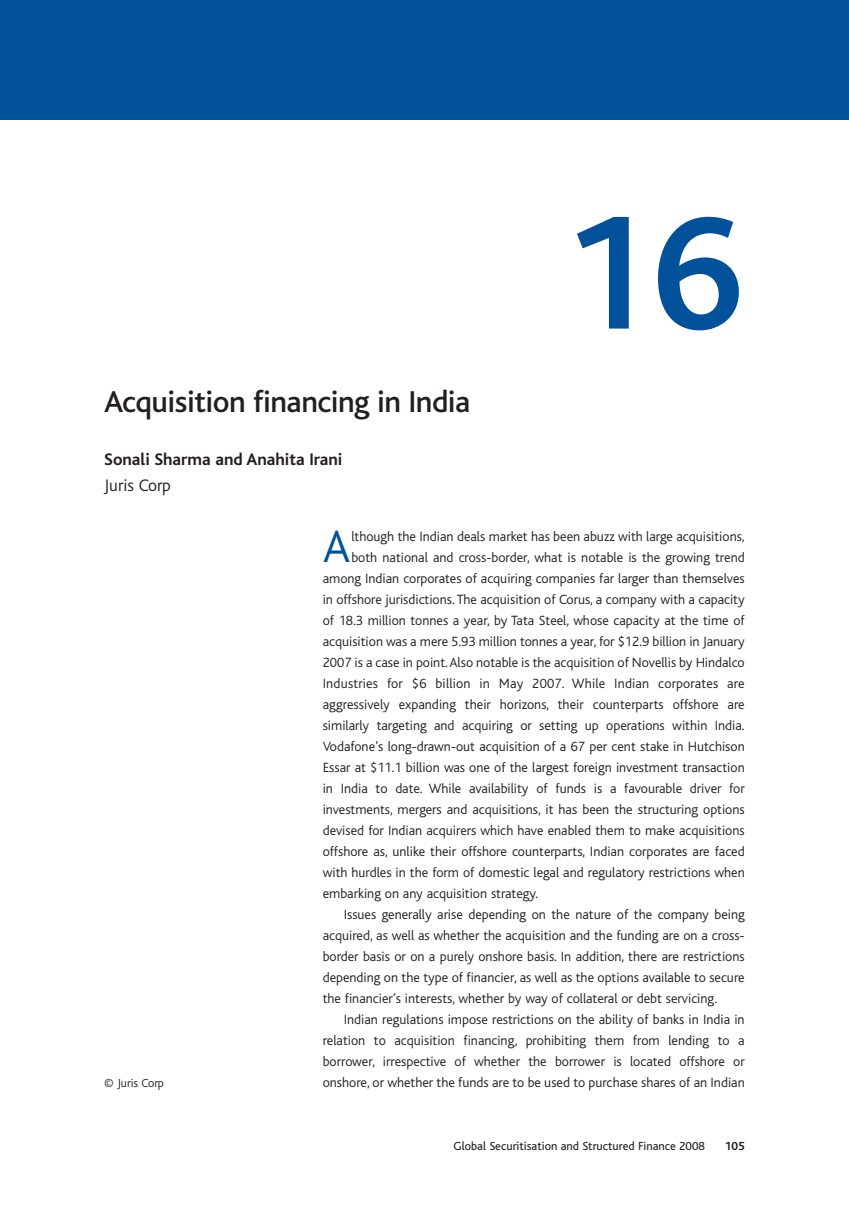
<style>
.page{position:relative;width:849px;height:1221px;background:#fff}
.page>*{position:absolute;margin:0;border:0;box-sizing:border-box;transform-origin:0 0}
.t1{font:700 168px "Bliss";color:#01529a}
.t2{font:300 47.6px "Bliss";color:#01529a}
.t3{font:500 31.5px "Bliss";letter-spacing:-.015em;color:#231f20}
.t4{font:700 17.5px "Bliss";color:#231f20}
.t5{font:300 17.5px "Bliss";letter-spacing:-.01em;color:#231f20}
.t6{font:300 14px "Bliss";color:#231f20}
.t7{font:12.25px "Bliss";color:#231f20}
.t8{font:300 12.25px "Bliss";letter-spacing:-.01em;color:#231f20}
.t9{font:700 12.25px "Bliss";color:#231f20}
</style>
<div class="page">
<div style="left:0;top:1px;width:848px;height:118px;background:#01529a"></div>
<h1 class="t1" style="left:561px;top:212px;width:184px">16</h1>
<h3 class="t3" style="left:104px;top:390px;width:367px">Acquisition financing in India</h3>
<p class="t4" style="left:104px;top:452px;width:239px">Sonali Sharma and Anahita Irani</p>
<p class="t5" style="left:104px;top:477px;width:68px">Juris Corp</p>
<h2 class="t2" style="left:322px;top:525px;width:29px">A</h2>
<p class="t6" style="left:351px;top:530px;width:395px">lthough the Indian deals market has been abuzz with large acquisitions,</p>
<p class="t6" style="left:351px;top:551px;width:395px">both national and cross-border, what is notable is the growing trend</p>
<p class="t6" style="left:322px;top:572px;width:423px">among Indian corporates of acquiring companies far larger than themselves</p>
<p class="t6" style="left:322px;top:593px;width:423px">in offshore jurisdictions. The acquisition of Corus, a company with a capacity</p>
<p class="t6" style="left:322px;top:614px;width:423px">of 18.3 million tonnes a year, by Tata Steel, whose capacity at the time of</p>
<p class="t6" style="left:322px;top:635px;width:423px">acquisition was a mere 5.93 million tonnes a year, for $12.9 billion in January</p>
<p class="t6" style="left:322px;top:656px;width:423px">2007 is a case in point.Also notable is the acquisition of Novellis by Hindalco</p>
<p class="t6" style="left:322px;top:677px;width:423px">Industries for $6 billion in May 2007. While Indian corporates are</p>
<p class="t6" style="left:322px;top:698px;width:423px">aggressively expanding their horizons, their counterparts offshore are</p>
<p class="t6" style="left:322px;top:719px;width:423px">similarly targeting and acquiring or setting up operations within India.</p>
<p class="t6" style="left:322px;top:740px;width:423px">Vodafone’s long-drawn-out acquisition of a 67 per cent stake in Hutchison</p>
<p class="t6" style="left:322px;top:761px;width:423px">Essar at $11.1 billion was one of the largest foreign investment transaction</p>
<p class="t6" style="left:322px;top:782px;width:423px">in India to date. While availability of funds is a favourable driver for</p>
<p class="t6" style="left:322px;top:803px;width:423px">investments, mergers and acquisitions, it has been the structuring options</p>
<p class="t6" style="left:322px;top:824px;width:423px">devised for Indian acquirers which have enabled them to make acquisitions</p>
<p class="t6" style="left:322px;top:845px;width:423px">offshore as, unlike their offshore counterparts, Indian corporates are faced</p>
<p class="t6" style="left:322px;top:866px;width:423px">with hurdles in the form of domestic legal and regulatory restrictions when</p>
<p class="t6" style="left:322px;top:887px;width:217px">embarking on any acquisition strategy.</p>
<p class="t6" style="left:343px;top:908px;width:402px">Issues generally arise depending on the nature of the company being</p>
<p class="t6" style="left:322px;top:929px;width:423px">acquired, as well as whether the acquisition and the funding are on a cross-</p>
<p class="t6" style="left:322px;top:950px;width:423px">border basis or on a purely onshore basis. In addition, there are restrictions</p>
<p class="t6" style="left:322px;top:971px;width:423px">depending on the type of financier, as well as the options available to secure</p>
<p class="t6" style="left:322px;top:992px;width:396px">the financier’s interests, whether by way of collateral or debt servicing.</p>
<p class="t6" style="left:343px;top:1013px;width:402px">Indian regulations impose restrictions on the ability of banks in India in</p>
<p class="t6" style="left:322px;top:1034px;width:423px">relation to acquisition financing, prohibiting them from lending to a</p>
<p class="t6" style="left:322px;top:1055px;width:423px">borrower, irrespective of whether the borrower is located offshore or</p>
<p class="t6" style="left:322px;top:1076px;width:423px">onshore, or whether the funds are to be used to purchase shares of an Indian</p>
<p class="t8" style="left:104px;top:1077px;width:61px">© Juris Corp</p>
<p class="t7" style="left:453px;top:1141px;width:253px">Global Securitisation and Structured Finance 2008</p>
<p class="t9" style="left:724px;top:1141px;width:21px">105</p>
</div>
